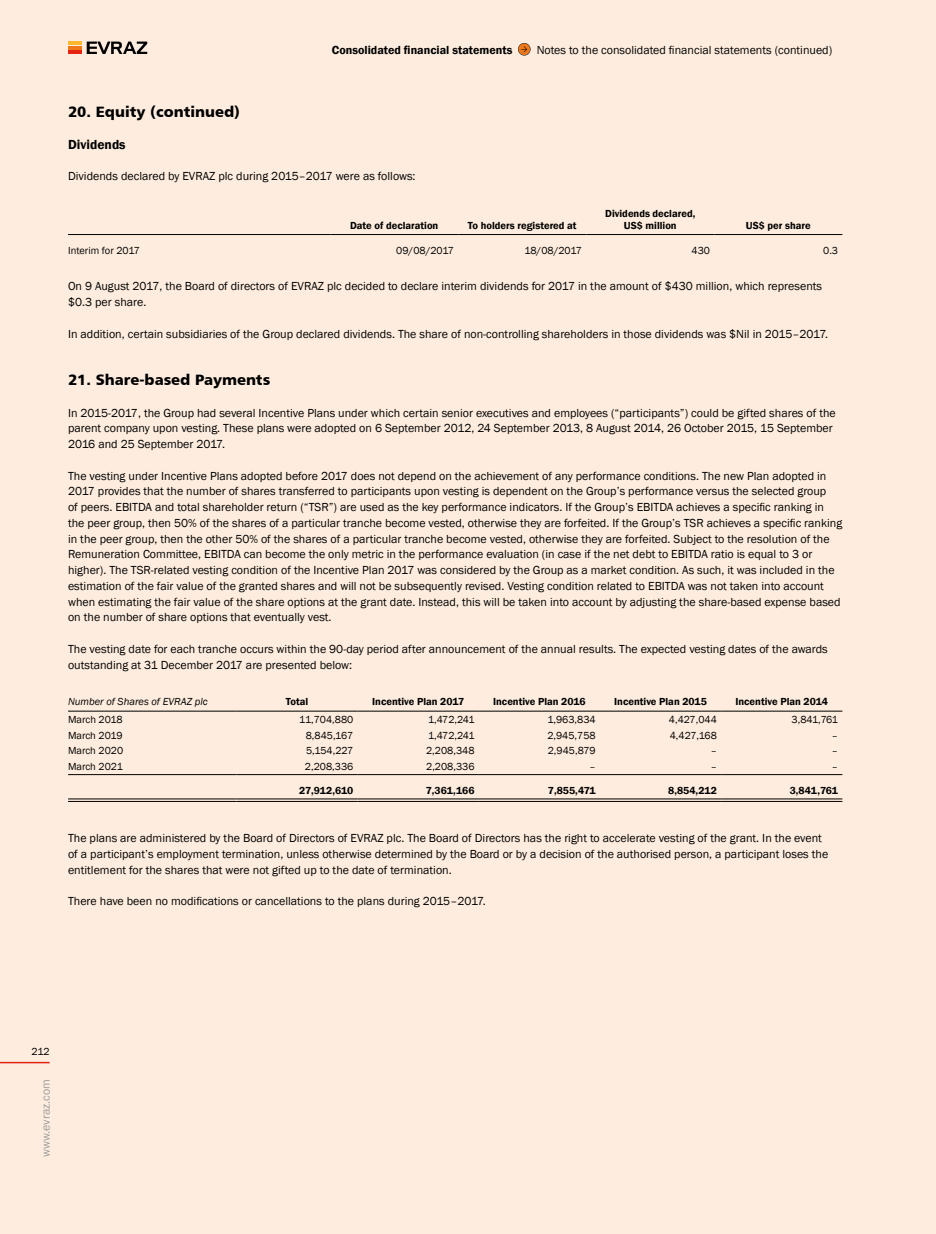
<style>
.page{position:relative;width:936px;height:1234px;background:#fff}
.page>*{position:absolute;margin:0;border:0;box-sizing:border-box;transform-origin:0 0}
.t1{font:15px "Humanist 777 BT Black B";color:#000}
.t2{font:600 13.5px "Franklin Gothic";color:#000}
.t3{font:12px/15.8px "Franklin Gothic";color:#000}
.t4{font:600 12px "Franklin Gothic";color:#000}
.t5{font:12px "Franklin Gothic";color:#9d9d9c}
.t6{font:10.5px "Franklin Gothic";color:#000}
.t7{font:600 10.5px/12px "Franklin Gothic";color:#000;text-align:center}
.t8{font:italic 10.5px "Franklin Gothic";color:#000}
</style>
<div class="page">
<div style="left:0;top:0;width:935px;height:1233px;background:#feedde"></div>
<svg style="left:518px;top:43px;width:12px;height:12px"></svg>
<hr style="left:68px;top:234px;width:262px;height:1px;background:#000">
<hr style="left:330px;top:234px;width:128px;height:1px;background:#000">
<hr style="left:458px;top:234px;width:128px;height:1px;background:#000">
<hr style="left:586px;top:234px;width:128px;height:1px;background:#000">
<hr style="left:714px;top:234px;width:128px;height:1px;background:#000">
<hr style="left:68px;top:710px;width:168px;height:1px;background:#000">
<hr style="left:236px;top:710px;width:121px;height:1px;background:#000">
<hr style="left:357px;top:710px;width:122px;height:1px;background:#000">
<hr style="left:479px;top:710px;width:121px;height:1px;background:#000">
<hr style="left:600px;top:710px;width:121px;height:1px;background:#000">
<hr style="left:721px;top:710px;width:121px;height:1px;background:#000">
<hr style="left:68px;top:798px;width:168px;height:1px;background:#000">
<hr style="left:68px;top:801px;width:168px;height:1px;background:#000">
<hr style="left:236px;top:798px;width:121px;height:1px;background:#000">
<hr style="left:236px;top:801px;width:121px;height:1px;background:#000">
<hr style="left:357px;top:798px;width:122px;height:1px;background:#000">
<hr style="left:357px;top:801px;width:122px;height:1px;background:#000">
<hr style="left:479px;top:798px;width:121px;height:1px;background:#000">
<hr style="left:479px;top:801px;width:121px;height:1px;background:#000">
<hr style="left:600px;top:798px;width:121px;height:1px;background:#000">
<hr style="left:600px;top:801px;width:121px;height:1px;background:#000">
<hr style="left:721px;top:798px;width:121px;height:1px;background:#000">
<hr style="left:721px;top:801px;width:121px;height:1px;background:#000">
<hr style="left:68px;top:774px;width:168px;height:1px;background:#000">
<hr style="left:236px;top:774px;width:121px;height:1px;background:#000">
<hr style="left:357px;top:774px;width:122px;height:1px;background:#000">
<hr style="left:479px;top:774px;width:121px;height:1px;background:#000">
<hr style="left:600px;top:774px;width:121px;height:1px;background:#000">
<hr style="left:721px;top:774px;width:121px;height:1px;background:#000">
<hr style="left:68px;top:42px;width:14px;height:3px;background:#fab82d">
<hr style="left:68px;top:46px;width:14px;height:3px;background:#ef7918">
<hr style="left:68px;top:51px;width:14px;height:3px;background:#e42313">
<svg style="left:87px;top:42px;width:60px;height:12px"></svg>
<hr style="left:0;top:1061px;width:50px;height:2px;background:#e42313">
<p class="t4" style="left:332px;top:43px;width:182px">Consolidated financial statements</p>
<p class="t3" style="left:536px;top:42px;width:297px">Notes to the consolidated financial statements (continued)</p>
<p class="t1" style="left:68px;top:102px;width:173px">20. Equity (continued)</p>
<p class="t2" style="left:68px;top:136px;width:59px">Dividends</p>
<p class="t3" style="left:68px;top:168px;width:349px">Dividends declared by EVRAZ plc during 2015–2017 were as follows:</p>
<p class="t7" style="left:350px;top:219px;width:90px">Date of declaration</p>
<p class="t7" style="left:468px;top:219px;width:110px">To holders registered at</p>
<p class="t7" style="left:605px;top:207px;width:92px">Dividends declared,<br>US$ million</p>
<p class="t7" style="left:745px;top:219px;width:66px">US$ per share</p>
<p class="t6" style="left:68px;top:244px;width:73px">Interim for 2017</p>
<p class="t6" style="left:396px;top:244px;width:59px">09/08/2017</p>
<p class="t6" style="left:524px;top:244px;width:59px">18/08/2017</p>
<p class="t6" style="left:691px;top:244px;width:20px">430</p>
<p class="t6" style="left:823px;top:244px;width:16px">0.3</p>
<p class="t3" style="left:68px;top:279px;width:755px">On 9 August 2017, the Board of directors of EVRAZ plc decided to declare interim dividends for 2017 in the amount of $430 million, which represents $0.3 per share.</p>
<p class="t3" style="left:68px;top:326px;width:761px">In addition, certain subsidiaries of the Group declared dividends. The share of non-controlling shareholders in those dividends was $Nil in 2015–2017.</p>
<p class="t1" style="left:68px;top:370px;width:204px">21. Share-based Payments</p>
<p class="t3" style="left:68px;top:405px;width:769px">In 2015-2017, the Group had several Incentive Plans under which certain senior executives and employees (“participants”) could be gifted shares of the parent company upon vesting. These plans were adopted on 6 September 2012, 24 September 2013, 8 August 2014, 26 October 2015, 15 September<br>2016 and 25 September 2017.</p>
<p class="t3" style="left:68px;top:468px;width:775px">The vesting under Incentive Plans adopted before 2017 does not depend on the achievement of any performance conditions. The new Plan adopted in 2017 provides that the number of shares transferred to participants upon vesting is dependent on the Group’s performance versus the selected group<br>of peers. EBITDA and total shareholder return (“TSR”) are used as the key performance indicators. If the Group’s EBITDA achieves a specific ranking in the peer group, then 50% of the shares of a particular tranche become vested, otherwise they are forfeited. If the Group’s TSR achieves a specific ranking in the peer group, then the other 50% of the shares of a particular tranche become vested, otherwise they are forfeited. Subject to the resolution of the Remuneration Committee, EBITDA can become the only metric in the performance evaluation (in case if the net debt to EBITDA ratio is equal to 3 or higher). The TSR-related vesting condition of the Incentive Plan 2017 was considered by the Group as a market condition. As such, it was included in the estimation of the fair value of the granted shares and will not be subsequently revised. Vesting condition related to EBITDA was not taken into account when estimating the fair value of the share options at the grant date. Instead, this will be taken into account by adjusting the share-based expense based on the number of share options that eventually vest.</p>
<p class="t3" style="left:68px;top:641px;width:761px">The vesting date for each tranche occurs within the 90-day period after announcement of the annual results. The expected vesting dates of the awards outstanding at 31 December 2017 are presented below:</p>
<p class="t8" style="left:68px;top:695px;width:141px">Number of Shares of EVRAZ plc</p>
<p class="t7" style="left:286px;top:695px;width:24px">Total</p>
<p class="t7" style="left:372px;top:695px;width:94px">Incentive Plan 2017</p>
<p class="t7" style="left:493px;top:695px;width:94px">Incentive Plan 2016</p>
<p class="t7" style="left:614px;top:695px;width:94px">Incentive Plan 2015</p>
<p class="t7" style="left:735px;top:695px;width:94px">Incentive Plan 2014</p>
<p class="t6" style="left:68px;top:712px;width:56px">March 2018</p>
<p class="t6" style="left:299px;top:712px;width:56px">11,704,880</p>
<p class="t6" style="left:428px;top:712px;width:48px">1,472,241</p>
<p class="t6" style="left:547px;top:712px;width:50px">1,963,834</p>
<p class="t6" style="left:669px;top:712px;width:49px">4,427,044</p>
<p class="t6" style="left:791px;top:712px;width:48px">3,841,761</p>
<p class="t6" style="left:68px;top:728px;width:56px">March 2019</p>
<p class="t6" style="left:305px;top:728px;width:49px">8,845,167</p>
<p class="t6" style="left:428px;top:728px;width:48px">1,472,241</p>
<p class="t6" style="left:547px;top:728px;width:50px">2,945,758</p>
<p class="t6" style="left:669px;top:728px;width:49px">4,427,168</p>
<p class="t6" style="left:68px;top:744px;width:57px">March 2020</p>
<p class="t6" style="left:306px;top:744px;width:49px">5,154,227</p>
<p class="t6" style="left:426px;top:744px;width:50px">2,208,348</p>
<p class="t6" style="left:548px;top:744px;width:49px">2,945,879</p>
<p class="t6" style="left:710px;top:744px;width:8px">–</p>
<p class="t6" style="left:831px;top:744px;width:8px">–</p>
<p class="t6" style="left:68px;top:760px;width:56px">March 2021</p>
<p class="t6" style="left:305px;top:760px;width:50px">2,208,336</p>
<p class="t6" style="left:426px;top:760px;width:50px">2,208,336</p>
<p class="t6" style="left:589px;top:760px;width:8px">–</p>
<p class="t6" style="left:710px;top:760px;width:8px">–</p>
<p class="t6" style="left:831px;top:760px;width:8px">–</p>
<p class="t7" style="left:299px;top:784px;width:56px">27,912,610</p>
<p class="t7" style="left:425px;top:784px;width:50px">7,361,166</p>
<p class="t7" style="left:548px;top:784px;width:49px">7,855,471</p>
<p class="t7" style="left:668px;top:784px;width:50px">8,854,212</p>
<p class="t7" style="left:789px;top:784px;width:50px">3,841,761</p>
<p class="t3" style="left:68px;top:830px;width:761px">The plans are administered by the Board of Directors of EVRAZ plc. The Board of Directors has the right to accelerate vesting of the grant. In the event of a participant’s employment termination, unless otherwise determined by the Board or by a decision of the authorised person, a participant loses the entitlement for the shares that were not gifted up to the date of termination.</p>
<p class="t3" style="left:68px;top:893px;width:419px">There have been no modifications or cancellations to the plans during 2015–2017.</p>
<p class="t6" style="left:32px;top:1045px;width:20px">212</p>
<p class="t5" style="left:38px;top:1156px;width:79px;rotate:-90deg">www.evraz.com</p>
</div>
